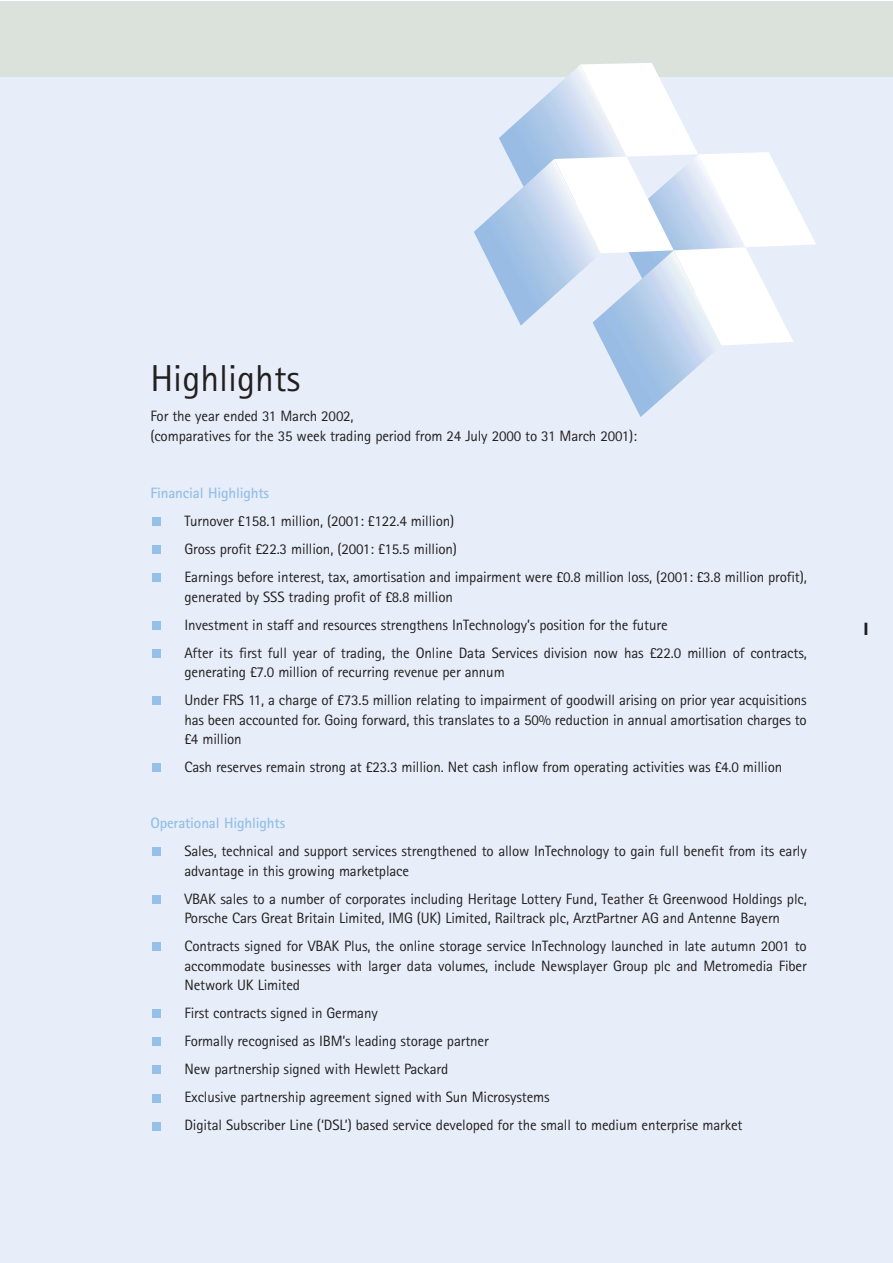
<style>
.page{position:relative;width:893px;height:1263px;background:#fff}
.page>*{position:absolute;margin:0;border:0;box-sizing:border-box;transform-origin:0 0}
.t1{font:37.5px "Rotis Sans Serif";color:#231f1f}
.t2{font:700 18px "Gill Sans";color:#231f1f}
.t3{font:15px/28px "Rotis Sans Serif";letter-spacing:-.01em;color:#231f1f}
.t4{font:700 15px "Rotis Sans Serif";letter-spacing:-.01em;color:#95c0e7}
</style>
<div class="page">
<div style="left:0;top:2px;width:892px;height:75px;background:#dae2db"></div>
<div style="left:0;top:77px;width:892px;height:1186px;background:#e7eef9"></div>
<img style="left:499px;top:88px;width:55px;height:71px">
<img style="left:604px;top:346px;width:109px;height:71px">
<img style="left:474px;top:159px;width:80px;height:167px">
<svg style="left:554px;top:63px;width:262px;height:283px"></svg>
<div style="left:152px;top:1122px;width:8px;height:8px;background:#95c0e7"></div>
<div style="left:152px;top:1094px;width:8px;height:8px;background:#95c0e7"></div>
<div style="left:152px;top:1066px;width:8px;height:8px;background:#95c0e7"></div>
<div style="left:152px;top:1038px;width:8px;height:8px;background:#95c0e7"></div>
<div style="left:152px;top:1010px;width:8px;height:8px;background:#95c0e7"></div>
<div style="left:152px;top:943px;width:8px;height:8px;background:#95c0e7"></div>
<div style="left:152px;top:895px;width:8px;height:9px;background:#95c0e7"></div>
<div style="left:152px;top:848px;width:8px;height:8px;background:#95c0e7"></div>
<div style="left:152px;top:764px;width:8px;height:8px;background:#95c0e7"></div>
<div style="left:152px;top:697px;width:8px;height:8px;background:#95c0e7"></div>
<div style="left:152px;top:649px;width:8px;height:9px;background:#95c0e7"></div>
<div style="left:152px;top:621px;width:8px;height:9px;background:#95c0e7"></div>
<div style="left:152px;top:574px;width:8px;height:8px;background:#95c0e7"></div>
<div style="left:152px;top:546px;width:8px;height:8px;background:#95c0e7"></div>
<div style="left:152px;top:518px;width:8px;height:8px;background:#95c0e7"></div>
<h1 class="t1" style="left:150px;top:365px;width:151px">Highlights</h1>
<p class="t3" style="left:150px;top:407px;width:488px;line-height:20.5px">For the year ended 31 March 2002,<br>(comparatives for the 35 week trading period from 24 July 2000 to 31 March 2001):</p>
<p class="t4" style="left:150px;top:488px;width:120px">Financial Highlights</p>
<p class="t3" style="left:184px;top:509px;width:624px">Turnover £158.1 million, (2001: £122.4 million)<br>Gross profit £22.3 million, (2001: £15.5 million)<br>Earnings before interest, tax, amortisation and impairment were £0.8 million loss, (2001: £3.8 million profit),</p>
<p class="t3" style="left:184px;top:584px;width:624px">generated by SSS trading profit of £8.8 million<br>Investment in staff and resources strengthens InTechnology’s position for the future<br>After its first full year of trading, the Online Data Services division now has £22.0 million of contracts,</p>
<p class="t3" style="left:184px;top:660px;width:624px">generating £7.0 million of recurring revenue per annum<br>Under FRS 11, a charge of £73.5 million relating to impairment of goodwill arising on prior year acquisitions</p>
<p class="t3" style="left:184px;top:711px;width:624px;line-height:19.5px">has been accounted for. Going forward, this translates to a 50% reduction in annual amortisation charges to £4 million</p>
<p class="t3" style="left:184px;top:755px;width:599px">Cash reserves remain strong at £23.3 million. Net cash inflow from operating activities was £4.0 million</p>
<p class="t4" style="left:150px;top:818px;width:136px">Operational Highlights</p>
<p class="t3" style="left:184px;top:843px;width:624px;line-height:19.5px">Sales, technical and support services strengthened to allow InTechnology to gain full benefit from its early advantage in this growing marketplace</p>
<p class="t3" style="left:184px;top:890px;width:624px;line-height:19.5px">VBAK sales to a number of corporates including Heritage Lottery Fund, Teather &amp; Greenwood Holdings plc,<br>Porsche Cars Great Britain Limited, IMG (UK) Limited, Railtrack plc, ArztPartner AG and Antenne Bayern</p>
<p class="t3" style="left:184px;top:938px;width:624px;line-height:19.5px;text-align:justify">Contracts signed for VBAK Plus, the online storage service InTechnology launched in late autumn 2001 to accommodate businesses with larger data volumes, include Newsplayer Group plc and Metromedia Fiber Network UK Limited</p>
<p class="t3" style="left:184px;top:1001px;width:559px">First contracts signed in Germany<br>Formally recognised as IBM’s leading storage partner<br>New partnership signed with Hewlett Packard<br>Exclusive partnership agreement signed with Sun Microsystems<br>Digital Subscriber Line (‘DSL’) based service developed for the small to medium enterprise market</p>
<p class="t2" style="left:861px;top:623px;width:11px">1</p>
</div>
